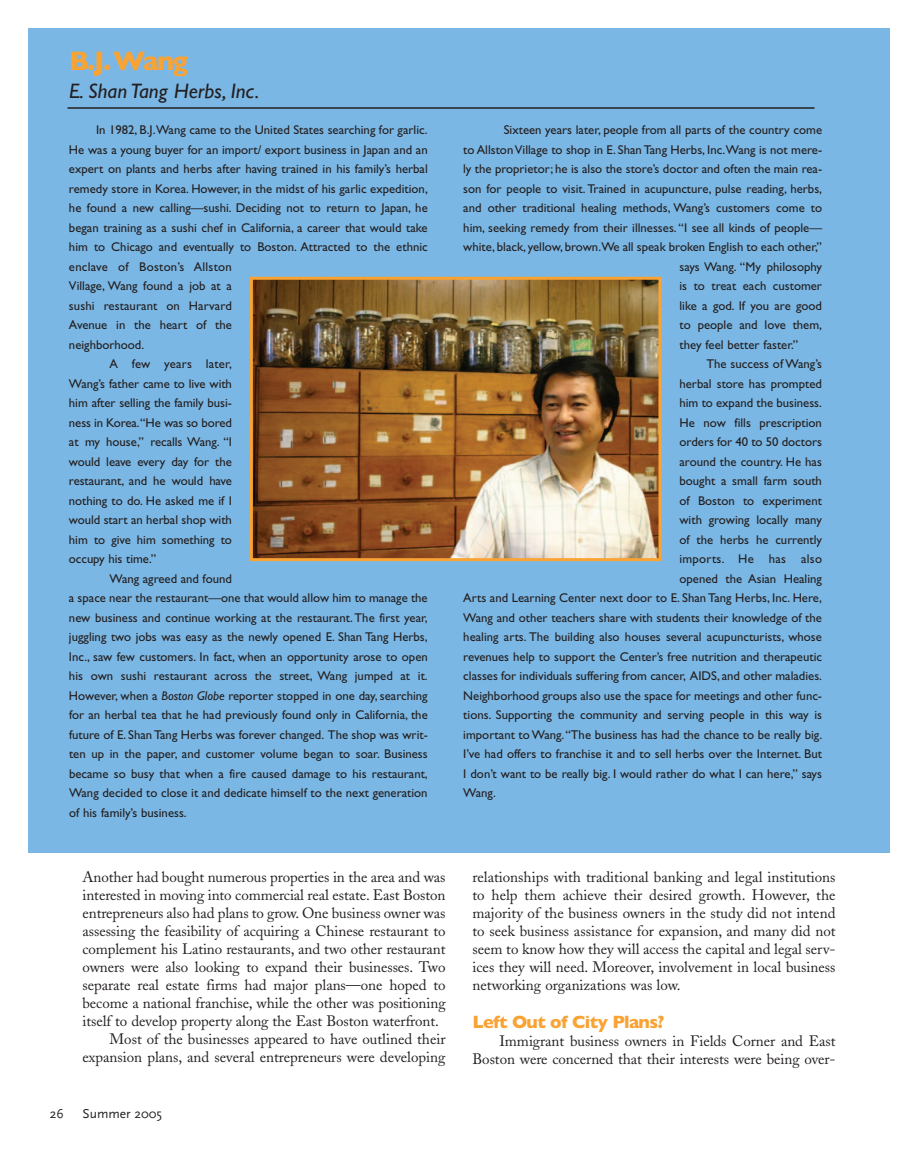
<style>
.page{position:relative;width:918px;height:1161px;background:#fff}
.page>*{position:absolute;margin:0;border:0;box-sizing:border-box;transform-origin:0 0}
.t1{font:700 27px "Gill Sans";color:#f9a335}
.t2{font:italic 21px "Gill Sans";color:#231f20}
.t3{font:700 18px "Gill Sans";letter-spacing:-.04em;color:#f9a335}
.t4{font:15px/18px "Adobe Caslon";letter-spacing:-.005em;color:#231f20;text-align:justify}
.t5{font:13.5px "Scala Sans";color:#231f20}
.t6{font:12.75px "Gill Sans";color:#231f20}
.t7{font:12.75px "Gill Sans";letter-spacing:.02em;color:#231f20}
.s1{font-style:italic}
</style>
<div class="page">
<div style="left:28px;top:29px;width:862px;height:824px;background:#7bb7e4"></div>
<img style="left:254px;top:281px;width:404px;height:276px">
<div style="left:250px;top:277px;width:412px;height:284px;border:3px solid #f9a335"></div>
<hr style="left:68px;top:107px;width:746px;height:2px;background:#231f20">
<h1 class="t1" style="left:69px;top:45px;width:120px">B.J.Wang</h1>
<h2 class="t2" style="left:69px;top:83px;width:192px">E. Shan Tang Herbs, Inc.</h2>
<p class="t6" style="left:96px;top:125px;width:333px">In 1982, B.J.Wang came to the United States searching for garlic.</p>
<p class="t6" style="left:69px;top:145px;width:360px">He was a young buyer for an import/ export business in Japan and an</p>
<p class="t6" style="left:69px;top:164px;width:360px">expert on plants and herbs after having trained in his family’s herbal</p>
<p class="t6" style="left:69px;top:184px;width:360px">remedy store in Korea. However, in the midst of his garlic expedition,</p>
<p class="t6" style="left:69px;top:203px;width:360px">he found a new calling—sushi. Deciding not to return to Japan, he</p>
<p class="t6" style="left:69px;top:223px;width:360px">began training as a sushi chef in California, a career that would take</p>
<p class="t6" style="left:69px;top:242px;width:360px">him to Chicago and eventually to Boston. Attracted to the ethnic</p>
<p class="t7" style="left:69px;top:262px;width:164px">enclave of Boston’s Allston</p>
<p class="t6" style="left:69px;top:281px;width:164px">Village, Wang found a job at a</p>
<p class="t6" style="left:69px;top:301px;width:164px">sushi restaurant on Harvard</p>
<p class="t6" style="left:69px;top:320px;width:164px">Avenue in the heart of the</p>
<p class="t6" style="left:69px;top:340px;width:77px">neighborhood.</p>
<p class="t6" style="left:109px;top:359px;width:124px">A few years later,</p>
<p class="t6" style="left:69px;top:379px;width:164px">Wang’s father came to live with</p>
<p class="t6" style="left:69px;top:398px;width:164px">him after selling the family busi-</p>
<p class="t6" style="left:69px;top:418px;width:164px">ness in Korea.“He was so bored</p>
<p class="t6" style="left:69px;top:437px;width:164px">at my house,” recalls Wang. “I</p>
<p class="t6" style="left:69px;top:457px;width:164px">would leave every day for the</p>
<p class="t6" style="left:69px;top:476px;width:164px">restaurant, and he would have</p>
<p class="t6" style="left:69px;top:496px;width:164px">nothing to do. He asked me if I</p>
<p class="t6" style="left:69px;top:515px;width:164px">would start an herbal shop with</p>
<p class="t6" style="left:69px;top:535px;width:164px">him to give him something to</p>
<p class="t6" style="left:69px;top:554px;width:89px">occupy his time.”</p>
<p class="t6" style="left:109px;top:574px;width:124px">Wang agreed and found</p>
<p class="t6" style="left:69px;top:593px;width:360px">a space near the restaurant—one that would allow him to manage the</p>
<p class="t6" style="left:69px;top:613px;width:360px">new business and continue working at the restaurant. The first year,</p>
<p class="t6" style="left:69px;top:632px;width:360px">juggling two jobs was easy as the newly opened E. Shan Tang Herbs,</p>
<p class="t6" style="left:69px;top:652px;width:360px">Inc., saw few customers. In fact, when an opportunity arose to open</p>
<p class="t6" style="left:69px;top:671px;width:360px">his own sushi restaurant across the street, Wang jumped at it.</p>
<p class="t6" style="left:69px;top:691px;width:360px">However, when a <span class="s1">Boston Globe</span> reporter stopped in one day, searching</p>
<p class="t6" style="left:69px;top:710px;width:360px">for an herbal tea that he had previously found only in California, the</p>
<p class="t6" style="left:69px;top:730px;width:360px">future of E. Shan Tang Herbs was forever changed. The shop was writ-</p>
<p class="t6" style="left:69px;top:749px;width:360px">ten up in the paper, and customer volume began to soar. Business</p>
<p class="t6" style="left:69px;top:769px;width:360px">became so busy that when a fire caused damage to his restaurant,</p>
<p class="t6" style="left:69px;top:788px;width:360px">Wang decided to close it and dedicate himself to the next generation</p>
<p class="t6" style="left:69px;top:808px;width:119px">of his family’s business.</p>
<p class="t6" style="left:504px;top:125px;width:320px">Sixteen years later, people from all parts of the country come</p>
<p class="t6" style="left:463px;top:145px;width:360px">to Allston Village to shop in E. Shan Tang Herbs, Inc.Wang is not mere-</p>
<p class="t6" style="left:463px;top:164px;width:360px">ly the proprietor; he is also the store’s doctor and often the main rea-</p>
<p class="t6" style="left:463px;top:184px;width:360px">son for people to visit. Trained in acupuncture, pulse reading, herbs,</p>
<p class="t6" style="left:463px;top:203px;width:360px">and other traditional healing methods, Wang’s customers come to</p>
<p class="t6" style="left:463px;top:223px;width:360px">him, seeking remedy from their illnesses. “I see all kinds of people—</p>
<p class="t6" style="left:463px;top:242px;width:360px">white, black, yellow, brown.We all speak broken English to each other,”</p>
<p class="t6" style="left:680px;top:262px;width:144px">says Wang. “My philosophy</p>
<p class="t6" style="left:680px;top:281px;width:144px">is to treat each customer</p>
<p class="t6" style="left:680px;top:301px;width:144px">like a god. If you are good</p>
<p class="t6" style="left:680px;top:320px;width:144px">to people and love them,</p>
<p class="t6" style="left:680px;top:340px;width:120px">they feel better faster.”</p>
<p class="t6" style="left:707px;top:359px;width:117px">The success of Wang’s</p>
<p class="t6" style="left:680px;top:379px;width:144px">herbal store has prompted</p>
<p class="t6" style="left:680px;top:398px;width:144px">him to expand the business.</p>
<p class="t6" style="left:680px;top:418px;width:144px">He now fills prescription</p>
<p class="t6" style="left:680px;top:437px;width:144px">orders for 40 to 50 doctors</p>
<p class="t6" style="left:680px;top:457px;width:144px">around the country. He has</p>
<p class="t6" style="left:680px;top:476px;width:144px">bought a small farm south</p>
<p class="t6" style="left:680px;top:496px;width:144px">of Boston to experiment</p>
<p class="t6" style="left:680px;top:515px;width:144px">with growing locally many</p>
<p class="t6" style="left:680px;top:535px;width:144px">of the herbs he currently</p>
<p class="t7" style="left:680px;top:554px;width:144px">imports. He has also</p>
<p class="t6" style="left:680px;top:574px;width:144px">opened the Asian Healing</p>
<p class="t6" style="left:463px;top:593px;width:360px">Arts and Learning Center next door to E. Shan Tang Herbs, Inc. Here,</p>
<p class="t6" style="left:463px;top:613px;width:360px">Wang and other teachers share with students their knowledge of the</p>
<p class="t6" style="left:463px;top:632px;width:360px">healing arts. The building also houses several acupuncturists, whose</p>
<p class="t6" style="left:463px;top:652px;width:360px">revenues help to support the Center’s free nutrition and therapeutic</p>
<p class="t6" style="left:463px;top:671px;width:360px">classes for individuals suffering from cancer, AIDS, and other maladies.</p>
<p class="t6" style="left:463px;top:691px;width:360px">Neighborhood groups also use the space for meetings and other func-</p>
<p class="t6" style="left:463px;top:710px;width:360px">tions. Supporting the community and serving people in this way is</p>
<p class="t6" style="left:463px;top:730px;width:360px">important to Wang.“The business has had the chance to be really big.</p>
<p class="t6" style="left:463px;top:749px;width:360px">I’ve had offers to franchise it and to sell herbs over the Internet. But</p>
<p class="t6" style="left:463px;top:769px;width:360px">I don’t want to be really big. I would rather do what I can here,” says</p>
<p class="t6" style="left:463px;top:788px;width:34px">Wang.</p>
<p class="t4" style="left:82px;top:870px;width:365px">Another had bought numerous properties in the area and was</p>
<p class="t4" style="left:82px;top:888px;width:365px">interested in moving into commercial real estate. East Boston</p>
<p class="t4" style="left:83px;top:906px;width:364px">entrepreneurs also had plans to grow. One business owner was</p>
<p class="t4" style="left:83px;top:924px;width:365px">assessing the feasibility of acquiring a Chinese restaurant to</p>
<p class="t4" style="left:83px;top:942px;width:365px">complement his Latino restaurants, and two other restaurant</p>
<p class="t4" style="left:83px;top:960px;width:365px">owners were also looking to expand their businesses. Two</p>
<p class="t4" style="left:83px;top:978px;width:365px">separate real estate firms had major plans—one hoped to</p>
<p class="t4" style="left:83px;top:996px;width:365px">become a national franchise, while the other was positioning</p>
<p class="t4" style="left:83px;top:1014px;width:358px">itself to develop property along the East Boston waterfront.</p>
<p class="t4" style="left:110px;top:1032px;width:338px">Most of the businesses appeared to have outlined their</p>
<p class="t4" style="left:83px;top:1050px;width:365px">expansion plans, and several entrepreneurs were developing</p>
<p class="t5" style="left:50px;top:1106px;width:16px">26</p>
<p class="t5" style="left:82px;top:1106px;width:81px">Summer 2005</p>
<p class="t4" style="left:472px;top:870px;width:365px">relationships with traditional banking and legal institutions to help them achieve their desired growth. However, the majority of the business owners in the study did not intend to seek business assistance for expansion, and many did not seem to know how they will access the capital and legal serv&shy;ices they will need. Moreover, involvement in local business networking organizations was low.</p>
<h3 class="t3" style="left:472px;top:1011px;width:193px">Left Out of City Plans?</h3>
<p class="t4" style="left:472px;top:1033px;width:365px;text-align:right">Immigrant business owners in Fields Corner and East<br>Boston were concerned that their interests were being over-</p>
</div>
